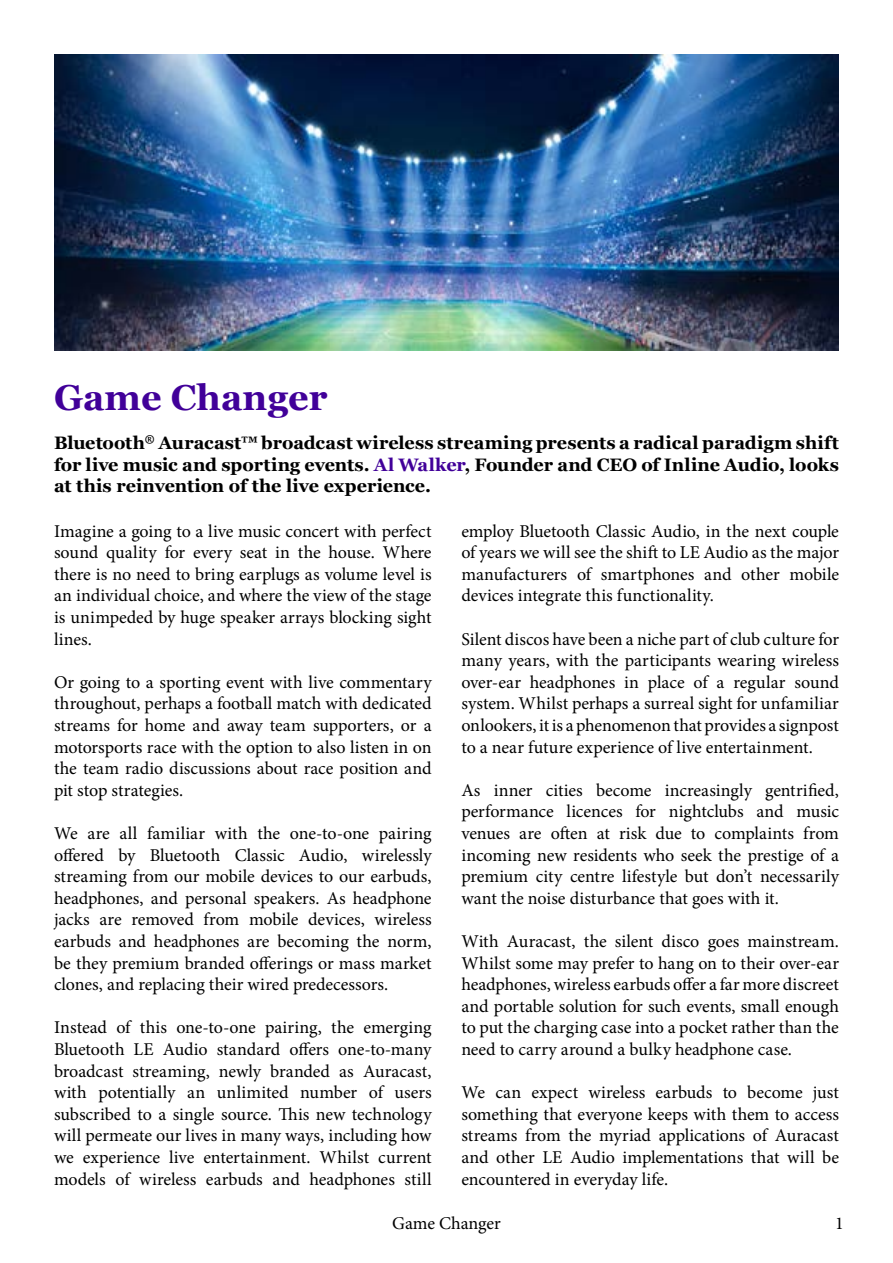
<style>
.page{position:relative;width:893px;height:1263px;background:#fff}
.page>*{position:absolute;margin:0;border:0;box-sizing:border-box;transform-origin:0 0}
.t1{font:700 36px "Georgia";color:#410099}
.t2{font:18px/21.6px "Minion Pro";color:#000;text-align:justify}
.t3{font:700 18px/21.6px "Georgia";letter-spacing:-.005em;color:#000;text-align:justify}
.s1{font-family:"Fertigo Pro";font-weight:400;font-style:italic}
.s2{color:#410099}
</style>
<div class="page">
<img style="left:54px;top:54px;width:785px;height:297px">
<h1 class="t1" style="left:54px;top:370px;width:275px">Game Changer</h1>
<p class="t3" style="left:54px;top:431px;width:786px">Bluetooth<span class="s1">®</span> Auracast™ broadcast wireless streaming presents a radical paradigm shift for live music and sporting events. <span class="s2">Al Walker</span>, Founder and CEO of Inline Audio, looks at this reinvention of the live experience.</p>
<p class="t2" style="left:54px;top:520px;width:379px">Imagine a going to a live music concert with perfect sound quality for every seat in the house. Where there is no need to bring earplugs as volume level is an individual choice, and where the view of the stage is unimpeded by huge speaker arrays blocking sight lines.</p>
<p class="t2" style="left:54px;top:671px;width:379px">Or going to a sporting event with live commentary throughout, perhaps a football match with dedicated streams for home and away team supporters, or a motorsports race with the option to also listen in on the team radio discussions about race position and pit stop strategies.</p>
<p class="t2" style="left:54px;top:822px;width:379px">We are all familiar with the one-to-one pairing offered by Bluetooth Classic Audio, wirelessly streaming from our mobile devices to our earbuds, headphones, and personal speakers. As headphone jacks are removed from mobile devices, wireless earbuds and headphones are becoming the norm, be they premium branded offerings or mass market clones, and replacing their wired predecessors.</p>
<p class="t2" style="left:54px;top:1017px;width:379px">Instead of this one-to-one pairing, the emerging Bluetooth LE Audio standard offers one-to-many broadcast streaming, newly branded as Auracast, with potentially an unlimited number of users subscribed to a single source. This new technology will permeate our lives in many ways, including how we experience live entertainment. Whilst current models of wireless earbuds and headphones still</p>
<p class="t2" style="left:461px;top:520px;width:379px">employ Bluetooth Classic Audio, in the next couple of years we will see the shift to LE Audio as the major manufacturers of smartphones and other mobile devices integrate this functionality.</p>
<p class="t2" style="left:461px;top:628px;width:379px">Silent discos have been a niche part of club culture for many years, with the participants wearing wireless over-ear headphones in place of a regular sound system. Whilst perhaps a surreal sight for unfamiliar onlookers, it is a phenomenon that provides a signpost to a near future experience of live entertainment.</p>
<p class="t2" style="left:461px;top:779px;width:379px">As inner cities become increasingly gentrified, performance licences for nightclubs and music venues are often at risk due to complaints from incoming new residents who seek the prestige of a premium city centre lifestyle but don’t necessarily want the noise disturbance that goes with it.</p>
<p class="t2" style="left:461px;top:930px;width:379px">With Auracast, the silent disco goes mainstream.<br>Whilst some may prefer to hang on to their over-ear headphones, wireless earbuds offer a far more discreet and portable solution for such events, small enough to put the charging case into a pocket rather than the need to carry around a bulky headphone case.</p>
<p class="t2" style="left:461px;top:1082px;width:379px">We can expect wireless earbuds to become just something that everyone keeps with them to access streams from the myriad applications of Auracast and other LE Audio implementations that will be encountered in everyday life.</p>
<p class="t2" style="left:392px;top:1213px;width:110px">Game Changer</p>
<p class="t2" style="left:835px;top:1213px;width:10px">1</p>
</div>
